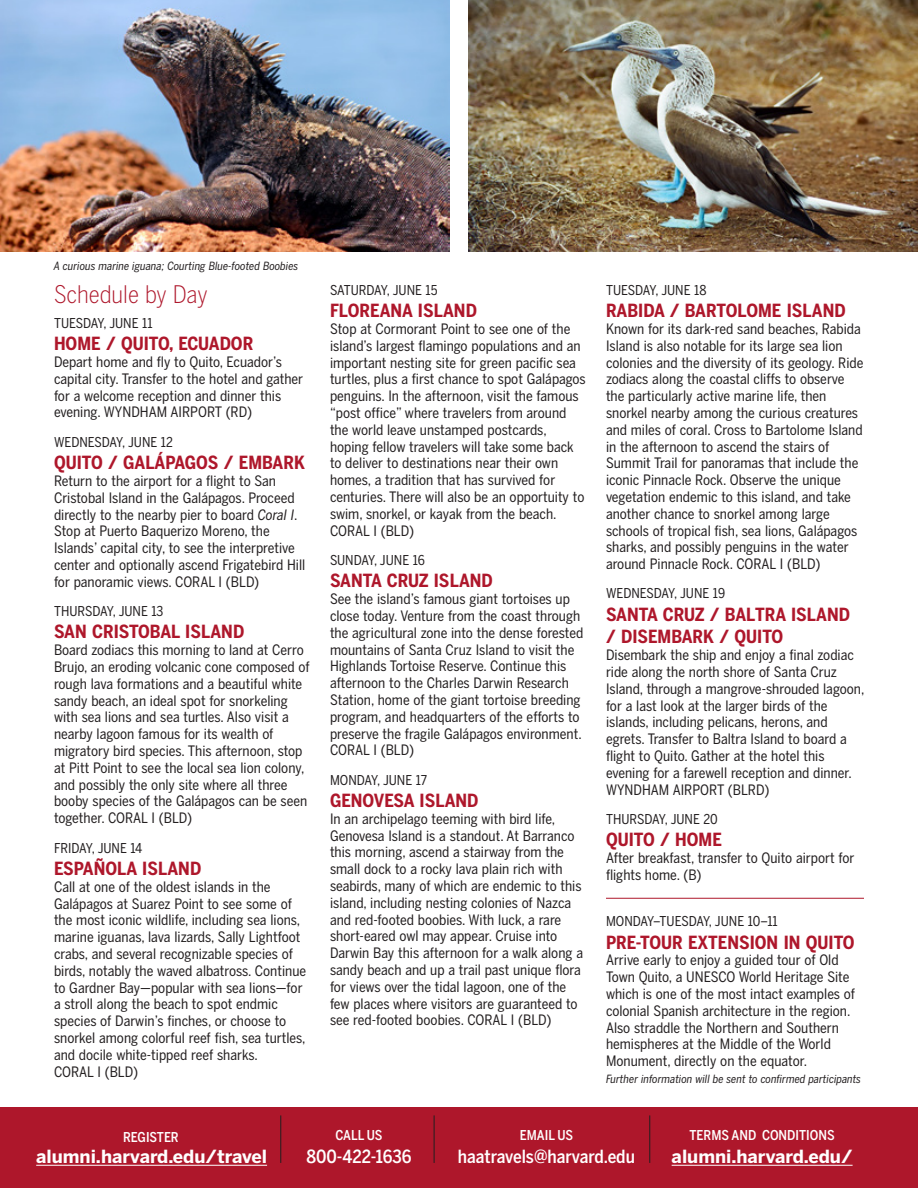
<style>
.page{position:relative;width:918px;height:1188px;background:#fff}
.page>*{position:absolute;margin:0;border:0;box-sizing:border-box;transform-origin:0 0}
.t1{font:300 24px "Benton Sans Cond";color:#ae172b}
.t2{font:700 18px/22.5px "Benton Sans Cond";color:#ae172b}
.t3{font:700 18px "Benton Sans";color:#fff}
.t4{font:500 18px "Benton Sans Cond";color:#fff}
.t5{font:14.25px/16.8px "Benton Sans Cond";color:#231f20}
.t6{font:13.5px "Benton Sans Cond";color:#231f20}
.t7{font:500 13.5px "Benton Sans Cond";color:#fff}
.t8{font:italic 11.25px "Benton Sans Cond";color:#231f20}
.s1{font-style:italic}
</style>
<div class="page">
<img style="left:0;top:0;width:450px;height:252px">
<img style="left:468px;top:0;width:450px;height:252px">
<div style="left:0;top:1107px;width:918px;height:81px;background:#ae172b"></div>
<hr style="left:36px;top:1165px;width:231px;height:1px;background:#fff">
<hr style="left:281px;top:1115px;width:1px;height:48px;background:#231f20">
<hr style="left:434px;top:1115px;width:1px;height:48px;background:#231f20">
<hr style="left:672px;top:1165px;width:181px;height:1px;background:#fff">
<hr style="left:650px;top:1115px;width:1px;height:48px;background:#231f20">
<hr style="left:606px;top:898px;width:258px;height:1px;background:#ae172b">
<p class="t8" style="left:54px;top:259px;width:246px">A curious marine iguana; Courting Blue-footed Boobies</p>
<h1 class="t1" style="left:54px;top:280px;width:155px">Schedule by Day</h1>
<p class="t6" style="left:54px;top:315px;width:100px">TUESDAY, JUNE 11</p>
<p class="t2" style="left:54px;top:332px;width:201px">HOME / QUITO, ECUADOR</p>
<p class="t5" style="left:54px;top:353px;width:251px">Depart home and fly to Quito, Ecuador’s capital city. Transfer to the hotel and gather for a welcome reception and dinner this evening. WYNDHAM AIRPORT (RD)</p>
<p class="t6" style="left:54px;top:434px;width:120px">WEDNESDAY, JUNE 12</p>
<p class="t2" style="left:54px;top:451px;width:253px">QUITO / GALÁPAGOS / EMBARK</p>
<p class="t5" style="left:54px;top:472px;width:253px">Return to the airport for a flight to San Cristobal Island in the Galápagos. Proceed directly to the nearby pier to board <span class="s1">Coral I</span>.<br>Stop at Puerto Baquerizo Moreno, the Islands’ capital city, to see the interpretive center and optionally ascend Frigatebird Hill for panoramic views. CORAL I (BLD)</p>
<p class="t6" style="left:54px;top:603px;width:111px">THURSDAY, JUNE 13</p>
<p class="t2" style="left:54px;top:621px;width:192px">SAN CRISTOBAL ISLAND</p>
<p class="t5" style="left:54px;top:642px;width:257px">Board zodiacs this morning to land at Cerro Brujo, an eroding volcanic cone composed of rough lava formations and a beautiful white sandy beach, an ideal spot for snorkeling with sea lions and sea turtles. Also visit a nearby lagoon famous for its wealth of migratory bird species. This afternoon, stop at Pitt Point to see the local sea lion colony, and possibly the only site where all three booby species of the Galápagos can be seen together. CORAL I (BLD)</p>
<p class="t6" style="left:54px;top:840px;width:90px">FRIDAY, JUNE 14</p>
<p class="t2" style="left:54px;top:857px;width:149px">ESPAÑOLA ISLAND</p>
<p class="t5" style="left:54px;top:878px;width:254px">Call at one of the oldest islands in the Galápagos at Suarez Point to see some of the most iconic wildlife, including sea lions, marine iguanas, lava lizards, Sally Lightfoot crabs, and several recognizable species of birds, notably the waved albatross. Continue to Gardner Bay—popular with sea lions—for a stroll along the beach to spot endmic species of Darwin’s finches, or choose to snorkel among colorful reef fish, sea turtles, and docile white-tipped reef sharks.<br>CORAL I (BLD)</p>
<p class="t6" style="left:330px;top:282px;width:109px">SATURDAY, JUNE 15</p>
<p class="t2" style="left:330px;top:299px;width:148px">FLOREANA ISLAND</p>
<p class="t5" style="left:330px;top:320px;width:257px">Stop at Cormorant Point to see one of the island’s largest flamingo populations and an important nesting site for green pacific sea turtles, plus a first chance to spot Galápagos penguins. In the afternoon, visit the famous “post office” where travelers from around the world leave unstamped postcards, hoping fellow travelers will take some back to deliver to destinations near their own homes, a tradition that has survived for centuries. There will also be an opportuity to swim, snorkel, or kayak from the beach.<br>CORAL I (BLD)</p>
<p class="t6" style="left:330px;top:552px;width:96px">SUNDAY, JUNE 16</p>
<p class="t2" style="left:330px;top:569px;width:164px">SANTA CRUZ ISLAND</p>
<p class="t5" style="left:330px;top:590px;width:255px">See the island’s famous giant tortoises up close today. Venture from the coast through the agricultural zone into the dense forested mountains of Santa Cruz Island to visit the Highlands Tortoise Reserve. Continue this afternoon to the Charles Darwin Research Station, home of the giant tortoise breeding program, and headquarters of the efforts to preserve the fragile Galápagos environment.<br>CORAL I (BLD)</p>
<p class="t6" style="left:330px;top:772px;width:99px">MONDAY, JUNE 17</p>
<p class="t2" style="left:330px;top:789px;width:150px">GENOVESA ISLAND</p>
<p class="t5" style="left:330px;top:810px;width:255px">In an archipelago teeming with bird life, Genovesa Island is a standout. At Barranco this morning, ascend a stairway from the small dock to a rocky lava plain rich with seabirds, many of which are endemic to this island, including nesting colonies of Nazca and red-footed boobies. With luck, a rare short-eared owl may appear. Cruise into Darwin Bay this afternoon for a walk along a sandy beach and up a trail past unique flora for views over the tidal lagoon, one of the few places where visitors are guaranteed to see red-footed boobies. CORAL I (BLD)</p>
<p class="t7" style="left:123px;top:1129px;width:57px">REGISTER</p>
<p class="t7" style="left:335px;top:1127px;width:49px">CALL US</p>
<p class="t7" style="left:520px;top:1127px;width:55px">EMAIL US</p>
<p class="t6" style="left:606px;top:282px;width:102px">TUESDAY, JUNE 18</p>
<p class="t2" style="left:606px;top:299px;width:241px">RABIDA / BARTOLOME ISLAND</p>
<p class="t5" style="left:606px;top:320px;width:259px">Known for its dark-red sand beaches, Rabida Island is also notable for its large sea lion colonies and the diversity of its geology. Ride zodiacs along the coastal cliffs to observe the particularly active marine life, then snorkel nearby among the curious creatures and miles of coral. Cross to Bartolome Island in the afternoon to ascend the stairs of Summit Trail for panoramas that include the iconic Pinnacle Rock. Observe the unique vegetation endemic to this island, and take another chance to snorkel among large schools of tropical fish, sea lions, Galápagos sharks, and possibly penguins in the water around Pinnacle Rock. CORAL I (BLD)</p>
<p class="t6" style="left:606px;top:586px;width:121px">WEDNESDAY, JUNE 19</p>
<p class="t2" style="left:606px;top:603px;width:246px">SANTA CRUZ / BALTRA ISLAND / DISEMBARK / QUITO</p>
<p class="t5" style="left:606px;top:647px;width:260px">Disembark the ship and enjoy a final zodiac ride along the north shore of Santa Cruz Island, through a mangrove-shrouded lagoon, for a last look at the larger birds of the islands, including pelicans, herons, and egrets. Transfer to Baltra Island to board a flight to Quito. Gather at the hotel this evening for a farewell reception and dinner.<br>WYNDHAM AIRPORT (BLRD)</p>
<p class="t6" style="left:606px;top:811px;width:113px">THURSDAY, JUNE 20</p>
<p class="t2" style="left:606px;top:828px;width:117px">QUITO / HOME</p>
<p class="t5" style="left:606px;top:849px;width:250px">After breakfast, transfer to Quito airport for flights home. (B)</p>
<p class="t6" style="left:606px;top:913px;width:173px">MONDAY–TUESDAY, JUNE 10–11</p>
<p class="t2" style="left:606px;top:931px;width:250px">PRE-TOUR EXTENSION IN QUITO</p>
<p class="t5" style="left:606px;top:952px;width:251px">Arrive early to enjoy a guided tour of Old Town Quito, a UNESCO World Heritage Site which is one of the most intact examples of colonial Spanish architecture in the region.<br>Also straddle the Northern and Southern hemispheres at the Middle of the World Monument, directly on the equator.</p>
<p class="t8" style="left:606px;top:1072px;width:257px">Further information will be sent to confirmed participants</p>
<p class="t7" style="left:689px;top:1127px;width:147px">TERMS AND CONDITIONS</p>
<p class="t3" style="left:36px;top:1146px;width:232px">alumni.harvard.edu/travel</p>
<p class="t4" style="left:306px;top:1146px;width:107px">800-422-1636</p>
<p class="t4" style="left:458px;top:1146px;width:179px">haatravels@harvard.edu</p>
<p class="t3" style="left:672px;top:1146px;width:182px">alumni.harvard.edu/</p>
</div>
